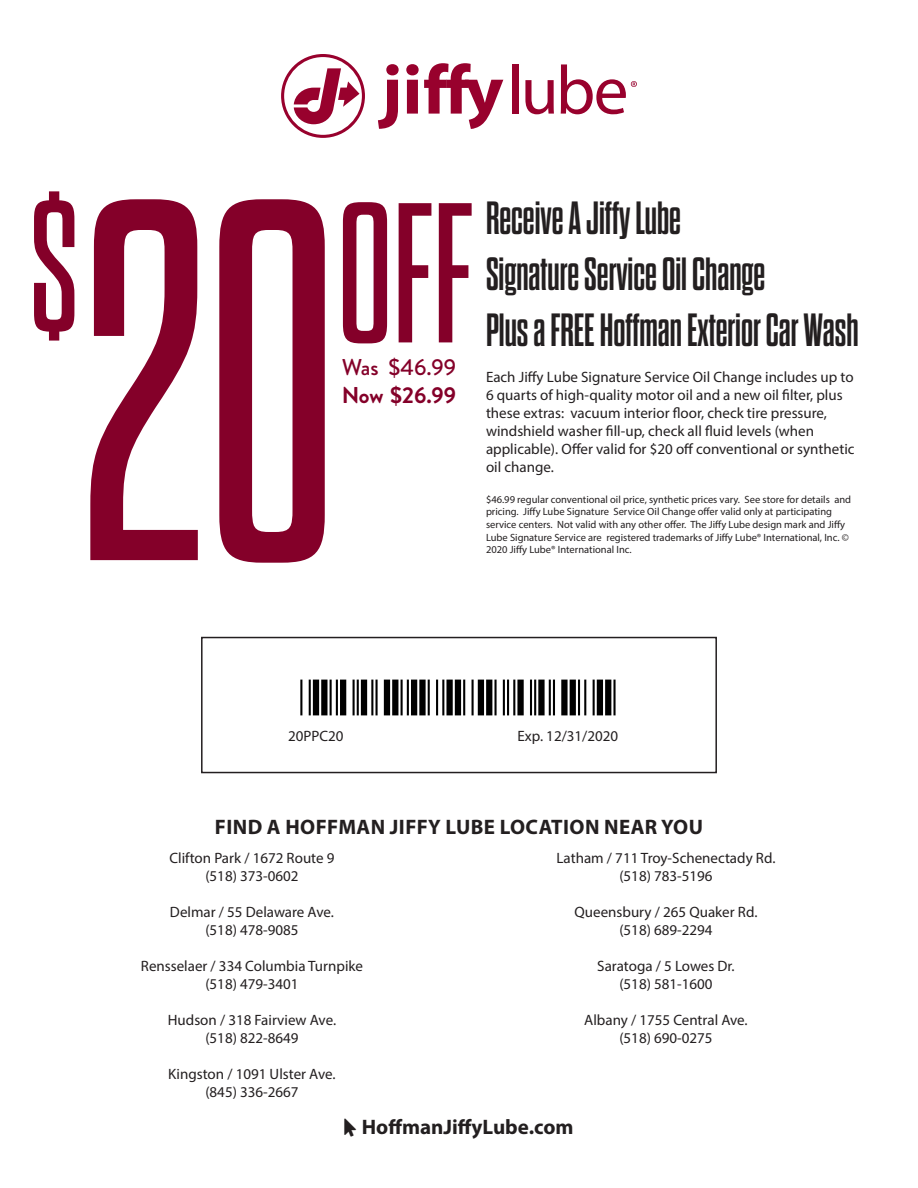
<style>
.page{position:relative;width:918px;height:1188px;background:#fff}
.page>*{position:absolute;margin:0;border:0;box-sizing:border-box;transform-origin:0 0}
.t1{font:700 46.5px "Dharma Gothic M";color:#231f20}
.t2{font:500 22.8px "Brandon Grotesque";color:#840029}
.t3{font:700 22.8px "Brandon Grotesque";color:#840029}
.t4{font:700 21px "Myriad Pro";letter-spacing:.02em;color:#231f20}
.t5{font:700 21px "Myriad Pro";color:#231f20}
.t6{font:15px/18px "Myriad Pro";color:#231f20}
.t7{font:10.5px/12.6px "Myriad Pro";color:#231f20}
</style>
<div class="page">
<svg style="left:378px;top:64px;width:21px;height:65px"></svg>
<svg style="left:406px;top:63px;width:97px;height:66px"></svg>
<div style="left:513px;top:64px;width:6px;height:50px;background:#98012d"></div>
<svg style="left:525px;top:80px;width:29px;height:34px"></svg>
<svg style="left:281px;top:54px;width:84px;height:84px"></svg>
<svg style="left:561px;top:64px;width:76px;height:50px"></svg>
<div style="left:201px;top:637px;width:516px;height:136px;border:2px solid #231f20"></div>
<img style="left:300px;top:679px;width:316px;height:37px">
<svg style="left:34px;top:191px;width:438px;height:372px"></svg>
<p class="t2" style="left:342px;top:352px;width:116px">Was $46.99</p>
<p class="t3" style="left:342px;top:379px;width:116px">Now $26.99</p>
<p class="t1" style="left:486px;top:196px;width:196px">Receive A Jiffy Lube</p>
<p class="t1" style="left:486px;top:252px;width:281px">Signature Service Oil Change</p>
<p class="t1" style="left:486px;top:308px;width:374px">Plus a FREE Hoffman Exterior Car Wash</p>
<p class="t6" style="left:486px;top:368px;width:370px">Each Jiffy Lube Signature Service Oil Change includes up to 6 quarts of high-quality motor oil and a new oil filter, plus these extras: vacuum interior floor, check tire pressure, windshield washer fill-up, check all fluid levels (when applicable). Offer valid for $20 off conventional or synthetic oil change.</p>
<p class="t7" style="left:486px;top:493px;width:367px">$46.99 regular conventional oil price, synthetic prices vary. See store for details and pricing. Jiffy Lube Signature Service Oil Change offer valid only at participating service centers. Not valid with any other offer. The Jiffy Lube design mark and Jiffy Lube Signature Service are registered trademarks of Jiffy Lube® International, Inc. © 2020 Jiffy Lube® International Inc.</p>
<p class="t6" style="left:288px;top:727px;width:57px">20PPC20</p>
<p class="t6" style="left:518px;top:727px;width:102px">Exp. 12/31/2020</p>
<p class="t4" style="left:215px;top:813px;width:490px">FIND A HOFFMAN JIFFY LUBE LOCATION NEAR YOU</p>
<p class="t6" style="left:169px;top:849px;width:167px">Clifton Park / 1672 Route 9</p>
<p class="t6" style="left:205px;top:867px;width:95px">(518) 373-0602</p>
<p class="t6" style="left:170px;top:903px;width:166px">Delmar / 55 Delaware Ave.</p>
<p class="t6" style="left:205px;top:921px;width:95px">(518) 478-9085</p>
<p class="t6" style="left:141px;top:957px;width:224px">Rensselaer / 334 Columbia Turnpike</p>
<p class="t6" style="left:205px;top:975px;width:95px">(518) 479-3401</p>
<p class="t6" style="left:168px;top:1011px;width:170px">Hudson / 318 Fairview Ave.</p>
<p class="t6" style="left:205px;top:1029px;width:95px">(518) 822-8649</p>
<p class="t6" style="left:168px;top:1065px;width:169px">Kingston / 1091 Ulster Ave.</p>
<p class="t6" style="left:205px;top:1083px;width:95px">(845) 336-2667</p>
<p class="t6" style="left:557px;top:849px;width:220px">Latham / 711 Troy-Schenectady Rd.</p>
<p class="t6" style="left:619px;top:867px;width:95px">(518) 783-5196</p>
<p class="t6" style="left:575px;top:903px;width:184px">Queensbury / 265 Quaker Rd.</p>
<p class="t6" style="left:619px;top:921px;width:95px">(518) 689-2294</p>
<p class="t6" style="left:597px;top:957px;width:139px">Saratoga / 5 Lowes Dr.</p>
<p class="t6" style="left:619px;top:975px;width:95px">(518) 581-1600</p>
<p class="t6" style="left:584px;top:1011px;width:165px">Albany / 1755 Central Ave.</p>
<p class="t6" style="left:619px;top:1029px;width:95px">(518) 690-0275</p>
<p class="t5" style="left:362px;top:1113px;width:213px">HoffmanJiffyLube.com</p>
</div>
